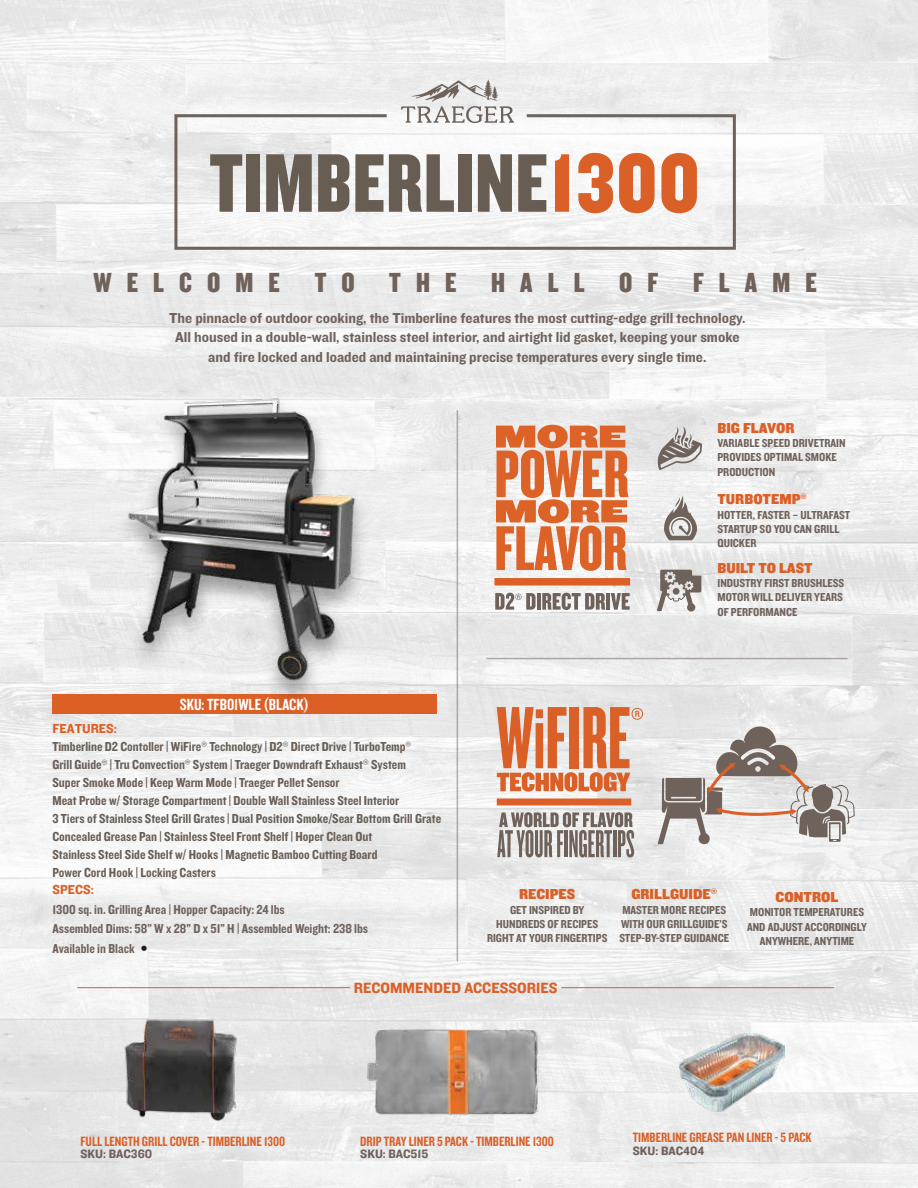
<style>
.page{position:relative;width:918px;height:1188px;background:#fff}
.page>*{position:absolute;margin:0;border:0;box-sizing:border-box;transform-origin:0 0}
.t1{font:86.25px "Knockout 69 Full Liteweight";letter-spacing:.01em;color:#685d53}
.t2{font:28.65px "Knockout 69 Full Liteweight";letter-spacing:.5em;color:#6f625a;scale:1.05 1}
.t3{font:16.65px "Knockout 49 Liteweight";color:#fff}
.t4{font:15.45px "Knockout 51 Middleweight";color:#da6027}
.t5{font:15px/19.5px "Knockout 51 Middleweight";color:#6f625a;text-align:center}
.t6{font:15px "Knockout 71 Full Middlewt";color:#da6027}
.t7{font:13.95px "Knockout 49 Liteweight";color:#da6027}
.t8{font:13.5px/18px "Knockout 50 Welterweight";color:#685d53}
.t9{font:13.5px/19.5px "Knockout 50 Welterweight";color:#6f625a}
.t10{font:13.5px "Knockout 51 Middleweight";color:#dc6026}
.t11{font:12.6px "Knockout 51 Middleweight";color:#6f625a}
.t12{font:12px/14.4px "Knockout 50 Welterweight";color:#6f625a}
.s1{font-family:"Knockout 70 Full Welterwt";color:#da6027}
</style>
<div class="page">
<img style="left:0;top:0;width:918px;height:1188px">
<div style="left:53px;top:694px;width:384px;height:20px;background:#dc6026"></div>
<hr style="left:77px;top:987px;width:273px;height:1px;background:#da6027">
<hr style="left:561px;top:987px;width:273px;height:1px;background:#da6027">
<img style="left:361px;top:1017px;width:184px;height:107px">
<img style="left:679px;top:1033px;width:105px;height:78px">
<img style="left:117px;top:1015px;width:124px;height:108px">
<hr style="left:457px;top:410px;width:1px;height:552px;background:#6f625a">
<svg style="left:658px;top:426px;width:44px;height:44px;background:#bbb6b4"></svg>
<svg style="left:664px;top:496px;width:33px;height:44px"></svg>
<svg style="left:657px;top:570px;width:44px;height:42px"></svg>
<svg style="left:497px;top:707px;width:146px;height:85px;background:#e09c7c"></svg>
<div style="left:497px;top:798px;width:134px;height:7px;background:#da6027"></div>
<svg style="left:497px;top:812px;width:137px;height:45px;background:#a8a19d"></svg>
<svg style="left:657px;top:727px;width:198px;height:117px"></svg>
<svg style="left:495px;top:593px;width:41px;height:17px"></svg>
<hr style="left:537px;top:593px;width:4px;height:17px;background:#6f625a">
<svg style="left:542px;top:593px;width:63px;height:17px"></svg>
<hr style="left:606px;top:593px;width:4px;height:17px;background:#6f625a">
<svg style="left:611px;top:593px;width:19px;height:17px"></svg>
<div style="left:494px;top:578px;width:136px;height:8px;background:#da6027"></div>
<svg style="left:496px;top:425px;width:133px;height:146px;background:#e2936d"></svg>
<hr style="left:487px;top:658px;width:361px;height:1px;background:#6f625a">
<img style="left:106px;top:385px;width:271px;height:312px">
<img style="left:96px;top:390px;width:296px;height:296px">
<svg style="left:141px;top:946px;width:6px;height:5px"></svg>
<svg style="left:401px;top:80px;width:113px;height:33px"></svg>
<svg style="left:173px;top:113px;width:564px;height:138px"></svg>
<h1 class="t1" style="left:210px;top:129px;width:492px">TIMBERLINE<span class="s1">1300</span></h1>
<h2 class="t2" style="left:93px;top:265px;width:690px">WELCOME TO THE HALL OF FLAME</h2>
<p class="t5" style="left:169px;top:307px;width:578px">The pinnacle of outdoor cooking, the Timberline features the most cutting-edge grill technology.<br>All housed in a double-wall, stainless steel interior, and airtight lid gasket, keeping your smoke and fire locked and loaded and maintaining precise temperatures every single time.</p>
<p class="t6" style="left:717px;top:418px;width:78px">BIG FLAVOR</p>
<p class="t12" style="left:717px;top:435px;width:130px">VARIABLE SPEED DRIVETRAIN<br>PROVIDES OPTIMAL SMOKE<br>PRODUCTION</p>
<p class="t6" style="left:717px;top:489px;width:91px">TURBOTEMP®</p>
<p class="t12" style="left:717px;top:507px;width:134px">HOTTER, FASTER – ULTRAFAST<br>STARTUP SO YOU CAN GRILL<br>QUICKER</p>
<p class="t6" style="left:717px;top:558px;width:97px">BUILT TO LAST</p>
<p class="t12" style="left:717px;top:575px;width:128px;text-align:justify">INDUSTRY FIRST BRUSHLESS MOTOR WILL DELIVER YEARS OF PERFORMANCE</p>
<p class="t3" style="left:180px;top:694px;width:131px">SKU: TFB01WLE (BLACK)</p>
<p class="t10" style="left:52px;top:719px;width:66px">FEATURES:</p>
<p class="t8" style="left:52px;top:737px;width:390px">Timberline D2 Contoller | WiFire® Technology | D2® Direct Drive | TurboTemp®<br>Grill Guide® | Tru Convection® System | Traeger Downdraft Exhaust® System<br>Super Smoke Mode | Keep Warm Mode | Traeger Pellet Sensor<br>Meat Probe w/ Storage Compartment | Double Wall Stainless Steel Interior<br>3 Tiers of Stainless Steel Grill Grates | Dual Position Smoke/Sear Bottom Grill Grate Concealed Grease Pan | Stainless Steel Front Shelf | Hoper Clean Out<br>Stainless Steel Side Shelf w/ Hooks | Magnetic Bamboo Cutting Board<br>Power Cord Hook | Locking Casters</p>
<p class="t10" style="left:52px;top:881px;width:43px">SPECS:</p>
<p class="t9" style="left:52px;top:899px;width:317px">1300 sq. in. Grilling Area | Hopper Capacity: 24 lbs<br>Assembled Dims: 58” W x 28” D x 51” H | Assembled Weight: 238 lbs<br>Available in Black</p>
<p class="t4" style="left:354px;top:977px;width:205px">RECOMMENDED ACCESSORIES</p>
<p class="t6" style="left:519px;top:884px;width:58px">RECIPES</p>
<p class="t12" style="left:487px;top:902px;width:122px;text-align:center">GET INSPIRED BY<br>HUNDREDS OF RECIPES<br>RIGHT AT YOUR FINGERTIPS</p>
<p class="t6" style="left:631px;top:884px;width:87px">GRILLGUIDE®</p>
<p class="t12" style="left:619px;top:902px;width:111px">MASTER MORE RECIPES<br>WITH OUR GRILLGUIDE’S<br>STEP-BY-STEP GUIDANCE</p>
<p class="t6" style="left:776px;top:887px;width:64px">CONTROL</p>
<p class="t12" style="left:747px;top:905px;width:121px;text-align:center">MONITOR TEMPERATURES<br>AND ADJUST ACCORDINGLY<br>ANYWHERE, ANYTIME</p>
<p class="t7" style="left:80px;top:1132px;width:206px">FULL LENGTH GRILL COVER - TIMBERLINE 1300</p>
<p class="t11" style="left:80px;top:1146px;width:73px">SKU: BAC360</p>
<p class="t7" style="left:360px;top:1132px;width:195px">DRIP TRAY LINER 5 PACK - TIMBERLINE 1300</p>
<p class="t11" style="left:360px;top:1146px;width:70px">SKU: BAC515</p>
<p class="t7" style="left:633px;top:1129px;width:180px">TIMBERLINE GREASE PAN LINER - 5 PACK</p>
<p class="t11" style="left:633px;top:1142px;width:73px">SKU: BAC404</p>
</div>
